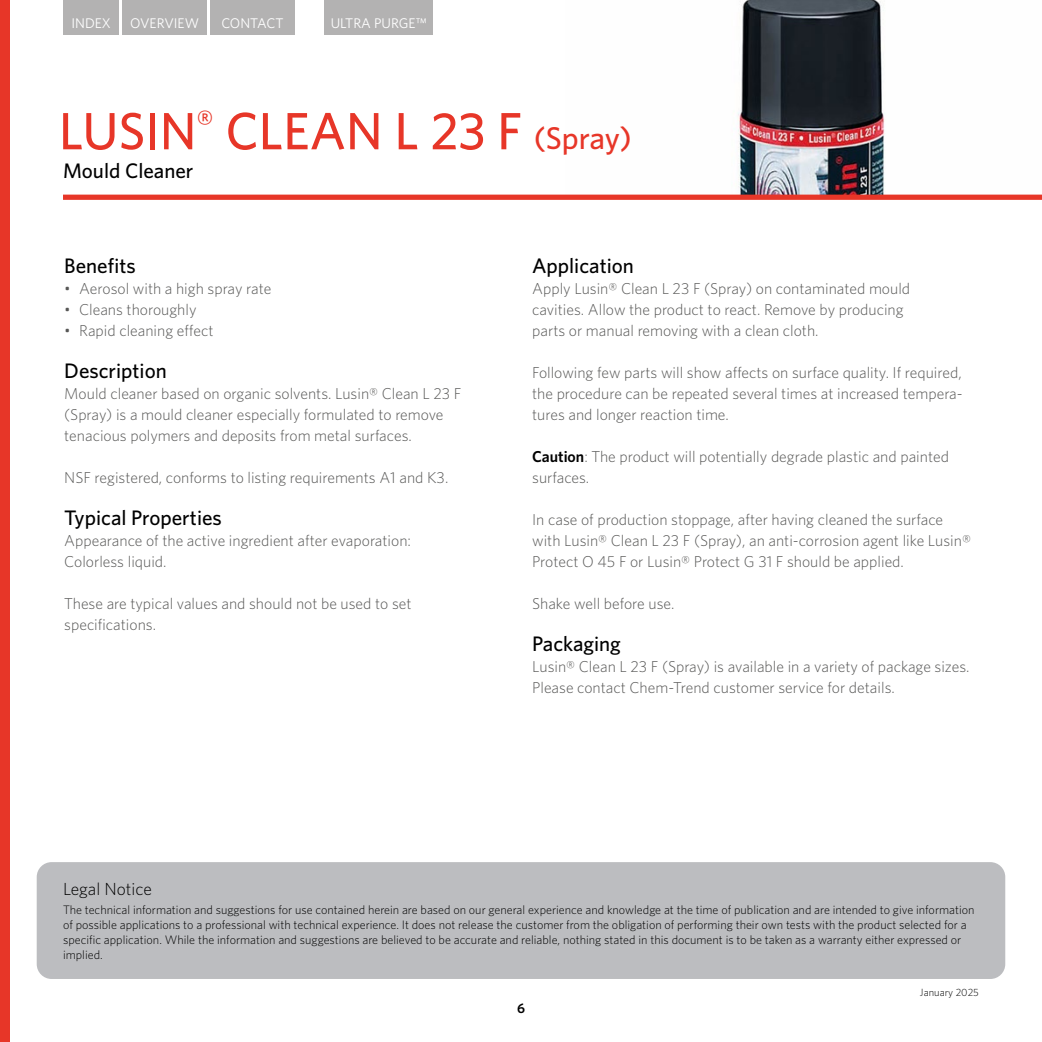
<style>
.page{position:relative;width:1042px;height:1042px;background:#fff}
.page>*{position:absolute;margin:0;border:0;box-sizing:border-box;transform-origin:0 0}
.t1{font:500 52.5px "Whitney";color:#e73628}
.t2{font:500 21px "Whitney";color:#000}
.t3{font:300 17.5px "Whitney";color:#000}
.t4{font:300 15.75px/21px "Whitney";color:#575756}
.t5{font:14px "Whitney";color:#fff}
.t6{font:600 14px "Whitney";color:#000}
.t7{font:300 12.25px/14.7px "Whitney";color:#000}
.t8{font:300 10.5px "Whitney";color:#000}
.s1{font-size:31.5px}
.s2{font-weight:600;color:#000}
</style>
<div class="page">
<div style="left:0;top:0;width:10px;height:1042px;background:#e73628"></div>
<div style="left:64px;top:0;width:55px;height:35px;background:#b3b2b2"></div>
<div style="left:122px;top:0;width:85px;height:35px;background:#b3b2b2"></div>
<div style="left:210px;top:0;width:85px;height:35px;background:#b3b2b2"></div>
<div style="left:324px;top:0;width:109px;height:35px;background:#b3b2b2"></div>
<img style="left:566px;top:0;width:476px;height:195px">
<div style="left:37px;top:862px;width:968px;height:117px;background:#bcbdc0;border-radius:15px"></div>
<div style="left:63px;top:195px;width:979px;height:5px;background:#e73628"></div>
<p class="t5" style="left:71px;top:14px;width:41px">INDEX</p>
<p class="t5" style="left:130px;top:14px;width:71px">OVERVIEW</p>
<p class="t5" style="left:221px;top:14px;width:64px">CONTACT</p>
<p class="t5" style="left:331px;top:14px;width:98px">ULTRA PURGE™</p>
<h1 class="t1" style="left:59px;top:96px;width:574px">LUSIN<sup>®</sup> CLEAN L 23 F <span class="s1">(Spray)</span></h1>
<h2 class="t2" style="left:63px;top:157px;width:132px">Mould Cleaner</h2>
<h2 class="t2" style="left:64px;top:252px;width:73px">Benefits</h2>
<p class="t4" style="left:64px;top:278px;width:209px">• Aerosol with a high spray rate</p>
<p class="t4" style="left:64px;top:299px;width:134px">• Cleans thoroughly</p>
<p class="t4" style="left:64px;top:320px;width:151px">• Rapid cleaning effect</p>
<h2 class="t2" style="left:64px;top:357px;width:104px">Description</h2>
<p class="t4" style="left:64px;top:383px;width:399px">Mould cleaner based on organic solvents. Lusin® Clean L 23 F (Spray) is a mould cleaner especially formulated to remove tenacious polymers and deposits from metal surfaces.</p>
<p class="t4" style="left:64px;top:467px;width:386px">NSF registered, conforms to listing requirements A1 and K3.</p>
<h2 class="t2" style="left:64px;top:504px;width:159px">Typical Properties</h2>
<p class="t4" style="left:64px;top:530px;width:348px">Appearance of the active ingredient after evaporation:<br>Colorless liquid.</p>
<p class="t4" style="left:64px;top:593px;width:349px">These are typical values and should not be used to set specifications.</p>
<h2 class="t2" style="left:532px;top:252px;width:103px">Application</h2>
<p class="t4" style="left:532px;top:278px;width:379px">Apply Lusin® Clean L 23 F (Spray) on contaminated mould cavities. Allow the product to react. Remove by producing parts or manual removing with a clean cloth.</p>
<p class="t4" style="left:532px;top:362px;width:432px;text-align:justify">Following few parts will show affects on surface quality. If required, the procedure can be repeated several times at increased tempera&shy;tures and longer reaction time.</p>
<p class="t4" style="left:532px;top:446px;width:418px"><span class="s2">Caution</span>: The product will potentially degrade plastic and painted surfaces.</p>
<p class="t4" style="left:532px;top:509px;width:440px">In case of production stoppage, after having cleaned the surface with Lusin® Clean L 23 F (Spray), an anti-corrosion agent like Lusin®<br>Protect O 45 F or Lusin® Protect G 31 F should be applied.</p>
<p class="t4" style="left:532px;top:592px;width:144px">Shake well before use.</p>
<h2 class="t2" style="left:532px;top:630px;width:90px">Packaging</h2>
<p class="t4" style="left:532px;top:656px;width:439px">Lusin® Clean L 23 F (Spray) is available in a variety of package sizes.<br>Please contact Chem-Trend customer service for details.</p>
<p class="t3" style="left:63px;top:877px;width:90px">Legal Notice</p>
<p class="t7" style="left:63px;top:902px;width:913px">The technical information and suggestions for use contained herein are based on our general experience and knowledge at the time of publication and are intended to give information of possible applications to a professional with technical experience. It does not release the customer from the obligation of performing their own tests with the product selected for a specific application. While the information and suggestions are believed to be accurate and reliable, nothing stated in this document is to be taken as a warranty either expressed or implied.</p>
<p class="t6" style="left:517px;top:998px;width:9px">6</p>
<p class="t8" style="left:920px;top:985px;width:60px">January 2025</p>
</div>
